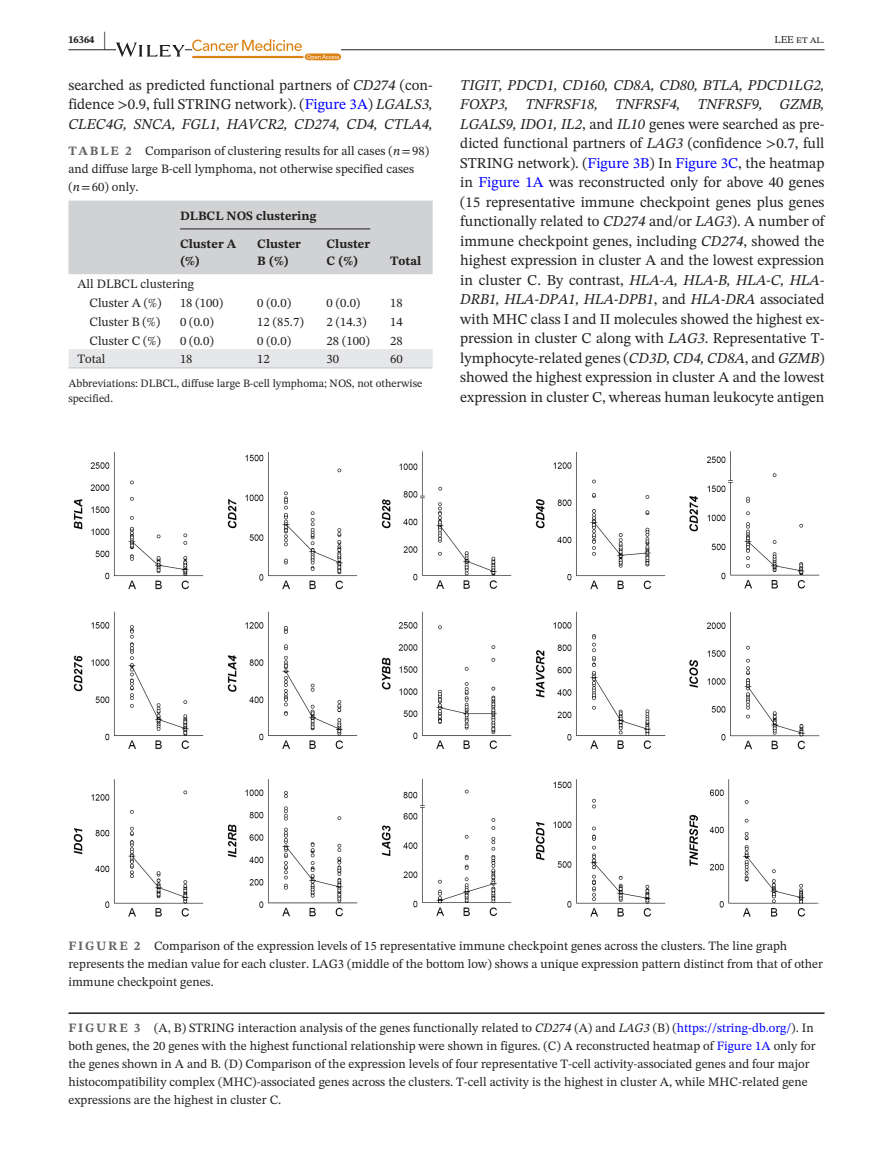
<style>
.page{position:relative;width:893px;height:1174px;background:#fff}
.page>*{position:absolute;margin:0;border:0;box-sizing:border-box;transform-origin:0 0}
.t1{font:15px/19.5px "STIX Two Text";letter-spacing:-.005em;color:#231f20;text-align:justify}
.t2{font:12.75px/18px "STIX Two Text";color:#231f20}
.t3{font:700 12.75px/17.2px "STIX Two Text";color:#231f20}
.t4{font:11.25px/15.8px "STIX Two Text";color:#231f20}
.t5{font:10.5px "STIX Two Text";color:#231f20}
.t6{font:700 10.5px "STIX Two Text";color:#231f20}
.s1{font-size:21px}
.s2{font-style:italic}
.s3{font-family:"STIX"}
.s4{color:#00f}
.s5{font-weight:700;color:#636366}
</style>
<div class="page">
<hr style="left:68px;top:49px;width:756px;height:1px;background:#231f20">
<svg style="left:116px;top:43px;width:69px;height:14px"></svg>
<svg style="left:192px;top:39px;width:149px;height:21px"></svg>
<div style="left:68px;top:201px;width:365px;height:73px;background:#d1d2d4"></div>
<div style="left:68px;top:349px;width:365px;height:18px;background:#e6e7e9"></div>
<hr style="left:68px;top:367px;width:103px;height:1px;background:#d1d2d4">
<hr style="left:171px;top:367px;width:77px;height:1px;background:#d1d2d4">
<hr style="left:248px;top:367px;width:70px;height:1px;background:#d1d2d4">
<hr style="left:318px;top:367px;width:63px;height:1px;background:#d1d2d4">
<hr style="left:381px;top:367px;width:52px;height:1px;background:#d1d2d4">
<hr style="left:180px;top:228px;width:190px;height:1px;background:#231f20">
<img style="left:73px;top:450px;width:747px;height:467px">
<hr style="left:68px;top:1012px;width:756px;height:2px;background:#231f20">
<p class="t6" style="left:68px;top:32px;width:39px">16364 <span class="s1">|</span></p>
<p class="t5" style="left:774px;top:32px;width:51px">LEE et al.</p>
<p class="t1" style="left:68px;top:75px;width:366px">searched as predicted functional partners of <span class="s2">CD274</span> (con&shy;fidence <span class="s3">&gt;</span>0.9, full STRING network). (<span class="s4">Figure 3A</span>) <span class="s2">LGALS3, CLEC4G, SNCA, FGL1, HAVCR2, CD274, CD4, CTLA4,</span></p>
<p class="t1" style="left:460px;top:75px;width:366px"><span class="s2">TIGIT, PDCD1, CD160, CD8A, CD80, BTLA, PDCD1LG2, FOXP3, TNFRSF18, TNFRSF4, TNFRSF9, GZMB, LGALS9, IDO1, IL2</span>, and <span class="s2">IL10</span> genes were searched as pre&shy;dicted functional partners of <span class="s2">LAG3</span> (confidence <span class="s3">&gt;</span>0.7, full STRING network). (<span class="s4">Figure 3B</span>) In <span class="s4">Figure 3C</span>, the heatmap in <span class="s4">Figure 1A</span> was reconstructed only for above 40 genes (15 representative immune checkpoint genes plus genes functionally related to <span class="s2">CD274</span> and/or <span class="s2">LAG3</span>). A number of immune checkpoint genes, including <span class="s2">CD274</span>, showed the highest expression in cluster A and the lowest expression in cluster C. By contrast, <span class="s2">HLA-A, HLA-B, HLA-C, HLA-DRB1, HLA-DPA1, HLA-DPB1</span>, and <span class="s2">HLA-DRA</span> associated with MHC class I and II molecules showed the highest ex&shy;pression in cluster C along with <span class="s2">LAG3</span>. Representative T&shy;lymphocyte-related genes (<span class="s2">CD3D, CD4, CD8A</span>, and <span class="s2">GZMB</span>) showed the highest expression in cluster A and the lowest expression in cluster C, whereas human leukocyte antigen</p>
<p class="t2" style="left:68px;top:141px;width:362px"><span class="s5">TABLE 2</span> Comparison of clustering results for all cases (<span class="s2">n</span><span class="s3">=</span>98) and diffuse large B-cell lymphoma, not otherwise specified cases (<span class="s2">n</span><span class="s3">=</span>60) only.</p>
<p class="t3" style="left:180px;top:207px;width:138px">DLBCL NOS clustering</p>
<p class="t3" style="left:390px;top:252px;width:33px">Total</p>
<p class="t3" style="left:180px;top:235px;width:58px">Cluster A (%)</p>
<p class="t3" style="left:257px;top:235px;width:45px">Cluster<br>B (%)</p>
<p class="t3" style="left:327px;top:235px;width:45px">Cluster<br>C (%)</p>
<p class="t2" style="left:89px;top:275px;width:106px;line-height:18.8px;text-indent:-12px">All DLBCL clustering<br>Cluster A (%)</p>
<p class="t2" style="left:180px;top:294px;width:45px">18 (100)</p>
<p class="t2" style="left:257px;top:294px;width:35px">0 (0.0)</p>
<p class="t2" style="left:327px;top:294px;width:35px">0 (0.0)</p>
<p class="t2" style="left:390px;top:294px;width:14px">18</p>
<p class="t2" style="left:89px;top:312px;width:72px">Cluster B (%)</p>
<p class="t2" style="left:180px;top:312px;width:35px">0 (0.0)</p>
<p class="t2" style="left:257px;top:312px;width:48px">12 (85.7)</p>
<p class="t2" style="left:327px;top:312px;width:42px">2 (14.3)</p>
<p class="t2" style="left:390px;top:312px;width:14px">14</p>
<p class="t2" style="left:89px;top:331px;width:73px">Cluster C (%)</p>
<p class="t2" style="left:180px;top:331px;width:35px">0 (0.0)</p>
<p class="t2" style="left:257px;top:331px;width:35px">0 (0.0)</p>
<p class="t2" style="left:327px;top:331px;width:45px">28 (100)</p>
<p class="t2" style="left:390px;top:331px;width:14px">28</p>
<p class="t2" style="left:77px;top:350px;width:29px">Total</p>
<p class="t2" style="left:180px;top:350px;width:14px">18</p>
<p class="t2" style="left:257px;top:350px;width:14px">12</p>
<p class="t2" style="left:327px;top:350px;width:14px">30</p>
<p class="t2" style="left:390px;top:350px;width:14px">60</p>
<p class="t4" style="left:68px;top:375px;width:355px">Abbreviations: DLBCL, diffuse large B-cell lymphoma; NOS, not otherwise specified.</p>
<p class="t2" style="left:68px;top:936px;width:756px"><span class="s5">FIGURE 2</span> Comparison of the expression levels of 15 representative immune checkpoint genes across the clusters. The line graph represents the median value for each cluster. LAG3 (middle of the bottom low) shows a unique expression pattern distinct from that of other immune checkpoint genes.</p>
<p class="t2" style="left:68px;top:1018px;width:749px"><span class="s5">FIGURE 3</span> (A, B) STRING interaction analysis of the genes functionally related to <span class="s2">CD274</span> (A) and <span class="s2">LAG3</span> (B) (<span class="s4">https://string-db.org/</span>). In both genes, the 20 genes with the highest functional relationship were shown in figures. (C) A reconstructed heatmap of <span class="s4">Figure 1A</span> only for the genes shown in A and B. (D) Comparison of the expression levels of four representative T-cell activity-associated genes and four major histocompatibility complex (MHC)-associated genes across the clusters. T-cell activity is the highest in cluster A, while MHC-related gene expressions are the highest in cluster C.</p>
</div>
